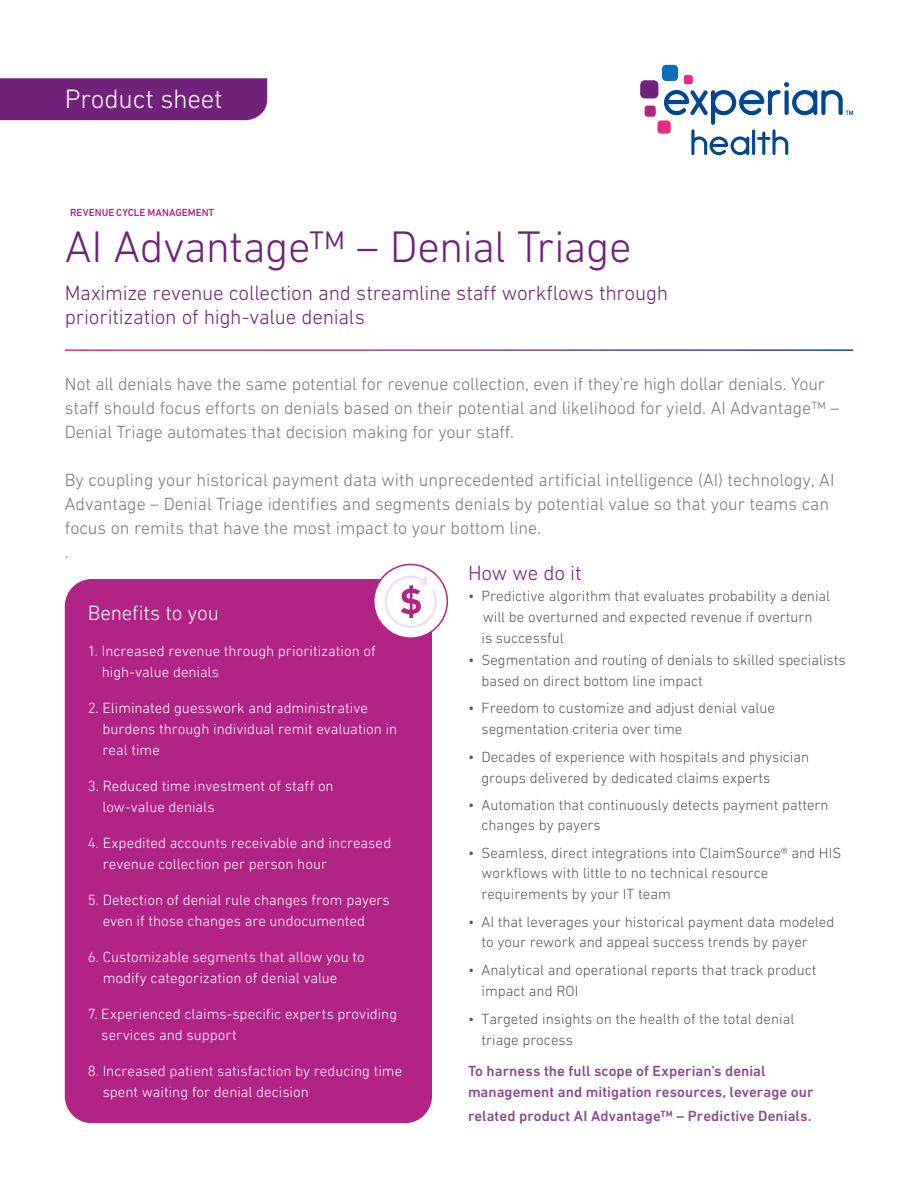
<style>
.page{position:relative;width:918px;height:1188px;background:#fff}
.page>*{position:absolute;margin:0;border:0;box-sizing:border-box;transform-origin:0 0}
.t1{font:300 45px "DIN Next LT Pro";letter-spacing:-.015em;color:#72217b}
.t2{font:300 27px "DIN Next LT Pro";letter-spacing:-.01em;color:#fff}
.t3{font:300 21px/24px "DIN Next LT Pro";letter-spacing:-.01em;color:#72217b}
.t4{font:300 21px "DIN Next LT Pro";letter-spacing:-.005em;color:#fff}
.t5{font:300 18px/24.2px "DIN Next LT Pro";color:#76777b}
.t6{font:300 15px/21px "DIN Next LT Pro";color:#54565a}
.t7{font:300 15px/21px "DIN Next LT Pro";color:#fff}
.t8{font:500 15px/21px "DIN Next LT Pro";letter-spacing:.005em;color:#8a4990}
.t9{font:500 10.5px "DIN Next LT Pro";letter-spacing:-.005em;color:#b12384}
</style>
<div class="page">
<div style="left:0;top:78px;width:267px;height:42px;background:#72217b"></div>
<div style="left:65px;top:579px;width:367px;height:544px;background:#b12384;border-radius:27px"></div>
<div style="left:373px;top:564px;width:75px;height:75px;border:2px solid #b12384;border-radius:50%"></div>
<svg style="left:257px;top:575px;width:180px;height:64px"></svg>
<div style="left:662px;top:65px;width:16px;height:16px;background:#0e6eb6;border-radius:4px"></div>
<div style="left:640px;top:80px;width:18px;height:18px;background:#72217b;border-radius:5px"></div>
<div style="left:645px;top:106px;width:11px;height:11px;background:#b12384;border-radius:3px"></div>
<div style="left:658px;top:120px;width:13px;height:14px;background:#e82987;border-radius:3px"></div>
<div style="left:684px;top:75px;width:9px;height:9px;background:#e82987;border-radius:2px"></div>
<svg style="left:664px;top:82px;width:189px;height:73px"></svg>
<h2 class="t2" style="left:65px;top:83px;width:159px">Product sheet</h2>
<p class="t9" style="left:70px;top:207px;width:146px">REVENUE CYCLE MANAGEMENT</p>
<h1 class="t1" style="left:65px;top:221px;width:568px">AI Advantage™ – Denial Triage</h1>
<h3 class="t3" style="left:65px;top:281px;width:605px">Maximize revenue collection and streamline staff workflows through prioritization of high-value denials</h3>
<p class="t5" style="left:65px;top:372px;width:776px;line-height:23.7px">Not all denials have the same potential for revenue collection, even if they’re high dollar denials. Your staff should focus efforts on denials based on their potential and likelihood for yield. AI Advantage™ –<br>Denial Triage automates that decision making for your staff.</p>
<p class="t5" style="left:65px;top:467px;width:771px">By coupling your historical payment data with unprecedented artificial intelligence (AI) technology, AI Advantage – Denial Triage identifies and segments denials by potential value so that your teams can focus on remits that have the most impact to your bottom line.<br>.</p>
<h3 class="t4" style="left:88px;top:601px;width:133px">Benefits to you</h3>
<p class="t7" style="left:102px;top:640px;width:275px;text-indent:-14px">1. Increased revenue through prioritization of high-value denials</p>
<p class="t7" style="left:103px;top:697px;width:296px;text-indent:-15px">2. Eliminated guesswork and administrative burdens through individual remit evaluation in real time</p>
<p class="t7" style="left:102px;top:775px;width:233px;text-indent:-15px">3. Reduced time investment of staff on low-value denials</p>
<p class="t7" style="left:103px;top:832px;width:290px;text-indent:-15px">4. Expedited accounts receivable and increased revenue collection per person hour</p>
<p class="t7" style="left:103px;top:889px;width:289px;text-indent:-15px">5. Detection of denial rule changes from payers even if those changes are undocumented</p>
<p class="t7" style="left:103px;top:946px;width:264px;text-indent:-15px">6. Customizable segments that allow you to modify categorization of denial value</p>
<p class="t7" style="left:101px;top:1003px;width:297px;text-indent:-14px">7. Experienced claims-specific experts providing services and support</p>
<p class="t7" style="left:103px;top:1060px;width:301px;text-indent:-15px">8. Increased patient satisfaction by reducing time spent waiting for denial decision</p>
<h3 class="t3" style="left:468px;top:560px;width:115px">How we do it</h3>
<p class="t6" style="left:482px;top:585px;width:350px;text-indent:-14px">• Predictive algorithm that evaluates probability a denial will be overturned and expected revenue if overturn<br>is successful</p>
<p class="t6" style="left:482px;top:649px;width:366px;text-indent:-14px">• Segmentation and routing of denials to skilled specialists based on direct bottom line impact</p>
<p class="t6" style="left:482px;top:698px;width:295px;text-indent:-14px">• Freedom to customize and adjust denial value segmentation criteria over time</p>
<p class="t6" style="left:482px;top:746px;width:329px;text-indent:-14px">• Decades of experience with hospitals and physician groups delivered by dedicated claims experts</p>
<p class="t6" style="left:482px;top:794px;width:349px;line-height:20.4px;text-indent:-14px">• Automation that continuously detects payment pattern changes by payers</p>
<p class="t6" style="left:482px;top:843px;width:361px;line-height:20.4px;text-indent:-14px">• Seamless, direct integrations into ClaimSource® and HIS workflows with little to no technical resource requirements by your IT team</p>
<p class="t6" style="left:482px;top:911px;width:354px;line-height:20.4px;text-indent:-14px">• AI that leverages your historical payment data modeled to your rework and appeal success trends by payer</p>
<p class="t6" style="left:482px;top:959px;width:337px;text-indent:-14px">• Analytical and operational reports that track product impact and ROI</p>
<p class="t6" style="left:482px;top:1008px;width:314px;text-indent:-14px">• Targeted insights on the health of the total denial triage process</p>
<p class="t8" style="left:468px;top:1060px;width:347px">To harness the full scope of Experian’s denial management and mitigation resources, leverage our</p>
<p class="t8" style="left:468px;top:1105px;width:345px">related product AI Advantage™ – Predictive Denials.</p>
</div>
